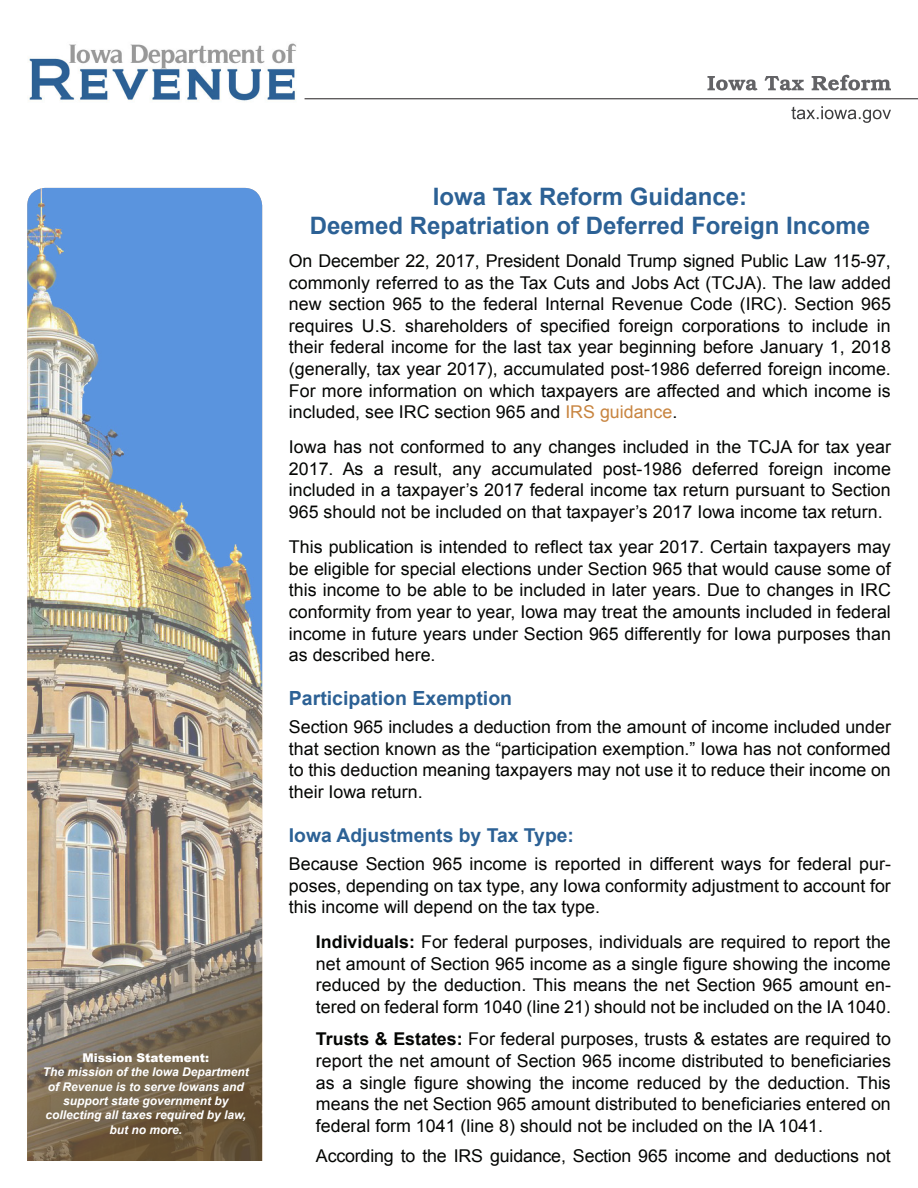
<style>
.page{position:relative;width:918px;height:1188px;background:#fff}
.page>*{position:absolute;margin:0;border:0;box-sizing:border-box;transform-origin:0 0}
.t1{font:700 24px "Arial";color:#2c6195}
.t2{font:700 19.5px "Arial";color:#2c6195}
.t3{font:700 19.05px "Arial";color:#2c6195}
.t4{font:17.7px/21.6px "Arial";color:#040503;text-align:justify}
.t5{font:italic 700 12px/14.4px "Arial";color:#fff;text-align:center}
.t6{font:900 12px "Arial";color:#fff}
.s1{color:#c88541}
.s2{font-weight:700}
</style>
<div class="page">
<svg style="left:707px;top:75px;width:184px;height:15px"></svg>
<svg style="left:791px;top:106px;width:100px;height:17px"></svg>
<img style="left:29px;top:43px;width:267px;height:58px">
<hr style="left:305px;top:98px;width:613px;height:1px;background:#231f20">
<img style="left:27px;top:188px;width:235px;height:973px">
<svg style="left:28px;top:962px;width:234px;height:199px;background:#7d6f5a"></svg>
<p class="t6" style="left:83px;top:1049px;width:128px">Mission Statement:</p>
<p class="t5" style="left:43px;top:1065px;width:208px">The mission of the Iowa Department of Revenue is to serve Iowans and support state government by</p>
<p class="t5" style="left:45px;top:1108px;width:202px">collecting all taxes required by law, but no more.</p>
<p class="t1" style="left:433px;top:181px;width:316px">Iowa Tax Reform Guidance:</p>
<p class="t1" style="left:310px;top:210px;width:562px">Deemed Repatriation of Deferred Foreign Income</p>
<p class="t4" style="left:289px;top:250px;width:604px">On December 22, 2017, President Donald Trump signed Public Law 115-97, commonly referred to as the Tax Cuts and Jobs Act (TCJA). The law added new section 965 to the federal Internal Revenue Code (IRC). Section 965 requires U.S. shareholders of specified foreign corporations to include in their federal income for the last tax year beginning before January 1, 2018 (generally, tax year 2017), accumulated post-1986 deferred foreign income.<br>For more information on which taxpayers are affected and which income is included, see IRC section 965 and <span class="s1">IRS guidance</span>.</p>
<p class="t4" style="left:289px;top:436px;width:603px">Iowa has not conformed to any changes included in the TCJA for tax year 2017. As a result, any accumulated post-1986 deferred foreign income included in a taxpayer’s 2017 federal income tax return pursuant to Section 965 should not be included on that taxpayer’s 2017 Iowa income tax return.</p>
<p class="t4" style="left:289px;top:536px;width:603px">This publication is intended to reflect tax year 2017. Certain taxpayers may be eligible for special elections under Section 965 that would cause some of this income to be able to be included in later years. Due to changes in IRC conformity from year to year, Iowa may treat the amounts included in federal income in future years under Section 965 differently for Iowa purposes than as described here.</p>
<p class="t2" style="left:289px;top:685px;width:225px">Participation Exemption</p>
<p class="t4" style="left:289px;top:716px;width:603px">Section 965 includes a deduction from the amount of income included under that section known as the “participation exemption.” Iowa has not conformed to this deduction meaning taxpayers may not use it to reduce their income on their Iowa return.</p>
<p class="t3" style="left:289px;top:822px;width:286px">Iowa Adjustments by Tax Type:</p>
<p class="t4" style="left:289px;top:853px;width:604px">Because Section 965 income is reported in different ways for federal pur&shy;poses, depending on tax type, any Iowa conformity adjustment to account for this income will depend on the tax type.</p>
<p class="t4" style="left:316px;top:931px;width:577px"><span class="s2">Individuals:</span> For federal purposes, individuals are required to report the net amount of Section 965 income as a single figure showing the income reduced by the deduction. This means the net Section 965 amount en&shy;tered on federal form 1040 (line 21) should not be included on the IA 1040.</p>
<p class="t4" style="left:316px;top:1029px;width:576px"><span class="s2">Trusts &amp; Estates:</span> For federal purposes, trusts &amp; estates are required to report the net amount of Section 965 income distributed to beneficiaries as a single figure showing the income reduced by the deduction. This means the net Section 965 amount distributed to beneficiaries entered on federal form 1041 (line 8) should not be included on the IA 1041.</p>
<p class="t4" style="left:316px;top:1145px;width:576px">According to the IRS guidance, Section 965 income and deductions not</p>
</div>
